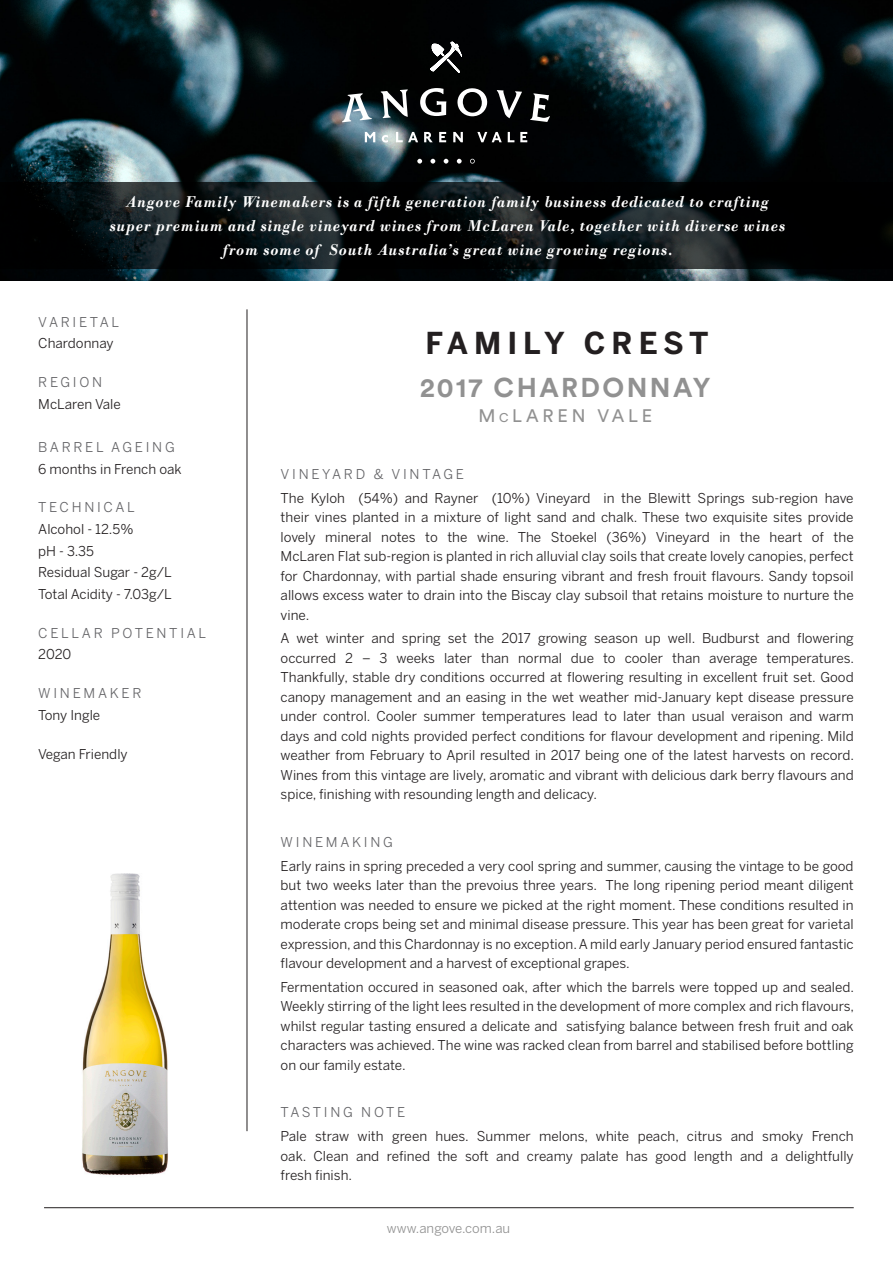
<style>
.page{position:relative;width:893px;height:1263px;background:#fff}
.page>*{position:absolute;margin:0;border:0;box-sizing:border-box;transform-origin:0 0}
.t1{font:700 30px "Benton Sans";letter-spacing:.2em;color:#231f20}
.Headline{font:700 27px "Circular Pro";letter-spacing:.09em;color:#919191}
.Region{font:18px "Circular Pro";letter-spacing:.21em;color:#919191}
.t2{font:italic 700 16.5px/24px "Bodoni";letter-spacing:.05em;color:#fff;text-align:center;scale:.9 1}
.t3{font:13.5px/19.5px "Benton Sans";color:#231f20;text-align:justify}
.t4{font:13.5px "Benton Sans";letter-spacing:.2em;color:#636366}
.Body_Copy_Tasting_No{font:13.2px "Benton Sans";color:#919191}
.s1{font-size:12.6px}
</style>
<div class="page">
<img style="left:0;top:0;width:893px;height:281px">
<svg style="left:0;top:183px;width:893px;height:86px;background:#0a0e0f"></svg>
<hr style="left:44px;top:1207px;width:810px;height:1px;background:#231f20">
<hr style="left:247px;top:309px;width:1px;height:822px;background:#231f20">
<img style="left:82px;top:873px;width:86px;height:302px">
<svg style="left:342px;top:42px;width:208px;height:122px;background:#262b2d"></svg>
<p class="t2" style="left:110px;top:190px;width:752px">Angove Family Winemakers is a fifth generation family business dedicated to crafting super premium and single vineyard wines from McLaren Vale, together with diverse wines from some of South Australia’s great wine growing regions.</p>
<p class="t4" style="left:38px;top:314px;width:82px">VARIETAL</p>
<p class="t3" style="left:38px;top:334px;width:77px">Chardonnay</p>
<p class="t4" style="left:38px;top:374px;width:65px">REGION</p>
<p class="t3" style="left:38px;top:394px;width:84px">McLaren Vale</p>
<p class="t4" style="left:38px;top:439px;width:138px">BARREL AGEING</p>
<p class="t3" style="left:38px;top:459px;width:145px">6 months in French oak</p>
<p class="t4" style="left:38px;top:500px;width:98px">TECHNICAL</p>
<p class="t3" style="left:38px;top:519px;width:97px">Alcohol - 12.5%</p>
<p class="t3" style="left:38px;top:541px;width:57px">pH - 3.35</p>
<p class="t3" style="left:38px;top:562px;width:135px">Residual Sugar - 2g/L</p>
<p class="t3" style="left:38px;top:584px;width:135px">Total Acidity - 7.03g/L</p>
<p class="t4" style="left:38px;top:625px;width:169px">CELLAR POTENTIAL</p>
<p class="t3" style="left:38px;top:644px;width:35px">2020</p>
<p class="t4" style="left:38px;top:685px;width:105px">WINEMAKER</p>
<p class="t3" style="left:38px;top:705px;width:64px">Tony Ingle</p>
<p class="t3" style="left:38px;top:744px;width:91px">Vegan Friendly</p>
<p class="t1" style="left:425px;top:325px;width:285px">FAMILY CREST</p>
<p class="Headline" style="left:420px;top:368px;width:292px">2017 CHARDONNAY</p>
<p class="Region" style="left:478px;top:404px;width:176px">M<span class="s1">c</span>LAREN VALE</p>
<p class="t4" style="left:281px;top:466px;width:185px">VINEYARD &amp; VINTAGE</p>
<p class="t3" style="left:281px;top:488px;width:575px">The Kyloh (54%) and Rayner (10%) Vineyard in the Blewitt Springs sub-region have their vines planted in a mixture of light sand and chalk. These two exquisite sites provide lovely mineral notes to the wine. The Stoekel (36%) Vineyard in the heart of the McLaren Flat sub-region is planted in rich alluvial clay soils that create lovely canopies, perfect for Chardonnay, with partial shade ensuring vibrant and fresh frouit flavours. Sandy topsoil allows excess water to drain into the Biscay clay subsoil that retains moisture to nurture the vine.</p>
<p class="t3" style="left:281px;top:628px;width:575px">A wet winter and spring set the 2017 growing season up well. Budburst and flowering occurred 2 – 3 weeks later than normal due to cooler than average temperatures.<br>Thankfully, stable dry conditions occurred at flowering resulting in excellent fruit set. Good canopy management and an easing in the wet weather mid-January kept disease pressure under control. Cooler summer temperatures lead to later than usual veraison and warm days and cold nights provided perfect conditions for flavour development and ripening. Mild weather from February to April resulted in 2017 being one of the latest harvests on record.<br>Wines from this vintage are lively, aromatic and vibrant with delicious dark berry flavours and spice, finishing with resounding length and delicacy.</p>
<p class="t4" style="left:281px;top:834px;width:114px">WINEMAKING</p>
<p class="t3" style="left:281px;top:856px;width:575px">Early rains in spring preceded a very cool spring and summer, causing the vintage to be good but two weeks later than the prevoius three years. The long ripening period meant diligent attention was needed to ensure we picked at the right moment. These conditions resulted in moderate crops being set and minimal disease pressure. This year has been great for varietal expression, and this Chardonnay is no exception. A mild early January period ensured fantastic flavour development and a harvest of exceptional grapes.</p>
<p class="t3" style="left:281px;top:977px;width:575px">Fermentation occured in seasoned oak, after which the barrels were topped up and sealed.<br>Weekly stirring of the light lees resulted in the development of more complex and rich flavours, whilst regular tasting ensured a delicate and satisfying balance between fresh fruit and oak characters was achieved. The wine was racked clean from barrel and stabilised before bottling on our family estate.</p>
<p class="t4" style="left:281px;top:1104px;width:126px">TASTING NOTE</p>
<p class="t3" style="left:281px;top:1126px;width:575px">Pale straw with green hues. Summer melons, white peach, citrus and smoky French oak. Clean and refined the soft and creamy palate has good length and a delightfully fresh finish.</p>
<p class="Body_Copy_Tasting_No" style="left:387px;top:1220px;width:125px">www.angove.com.au</p>
</div>
